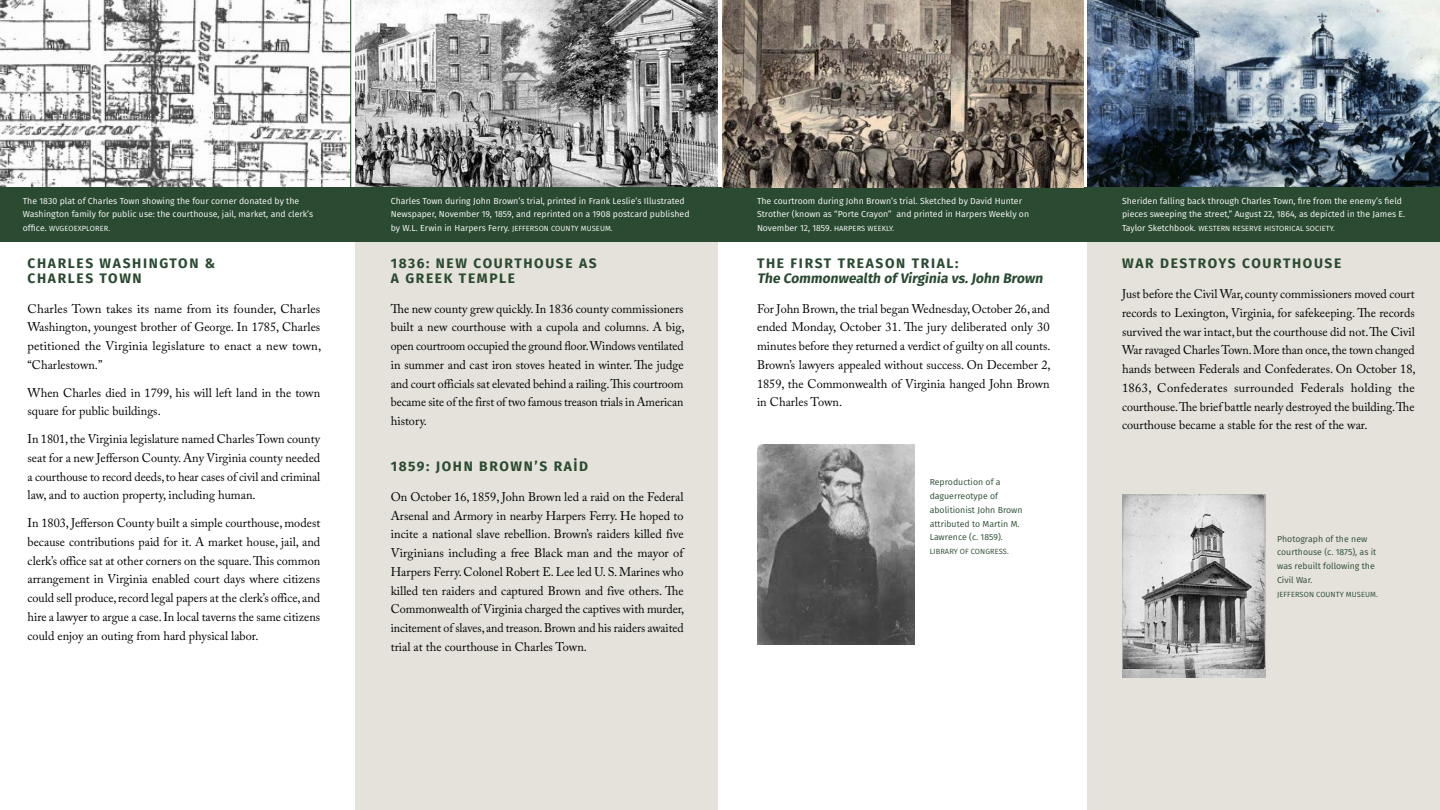
<style>
.page{position:relative;width:1440px;height:810px;background:#fff}
.page>*{position:absolute;margin:0;border:0;box-sizing:border-box;transform-origin:0 0}
.t1{font:700 13.75px/14.4px "Fira Sans";letter-spacing:.12em;color:#2a4a31}
.t2{font:12.5px/18.8px "Adobe Caslon Pro";color:#000;text-align:justify}
.t3{font:8.75px/13.8px "Fira Sans";color:#fff}
.t4{font:8.75px/13.8px "Fira Sans";color:#2a4a31}
.t5{font:7.5px "Fira Sans";letter-spacing:.01em;color:#fff}
.t6{font:7.5px "Fira Sans";letter-spacing:.01em;color:#2a4a31}
.s1{font-size:8.75px}
.s2{font-size:7.5px}
</style>
<div class="page">
<div style="left:1088px;top:0;width:352px;height:810px;background:#e4e2da"></div>
<div style="left:355px;top:0;width:363px;height:810px;background:#e4e2da"></div>
<img style="left:1088px;top:0;width:352px;height:188px">
<img style="left:355px;top:0;width:363px;height:188px">
<svg style="left:0;top:0;width:351px;height:188px"></svg>
<div style="left:0;top:188px;width:1440px;height:54px;background:#2a4a31"></div>
<img style="left:722px;top:0;width:361px;height:188px">
<img style="left:757px;top:445px;width:158px;height:200px">
<img style="left:1122px;top:495px;width:143px;height:182px">
<p class="t3" style="left:23px;top:194px;width:292px">The 1830 plat of Charles Town showing the four corner donated by the<br>Washington family for public use: the courthouse, jail, market, and clerk’s</p>
<p class="t5" style="left:23px;top:223px;width:89px"><span class="s1">office.</span> WVGEOEXPLORER.</p>
<p class="t1" style="left:28px;top:255px;width:189px">CHARLES WASHINGTON &amp;<br>CHARLES TOWN</p>
<p class="t2" style="left:28px;top:299px;width:295px">Charles Town takes its name from its founder, Charles Washington, youngest brother of George. In 1785, Charles petitioned the Virginia legislature to enact a new town, “Charlestown.”</p>
<p class="t2" style="left:28px;top:383px;width:294px">When Charles died in 1799, his will left land in the town square for public buildings.</p>
<p class="t2" style="left:28px;top:429px;width:294px">In 1801, the Virginia legislature named Charles Town county seat for a new Jefferson County. Any Virginia county needed a courthouse to record deeds, to hear cases of civil and criminal law, and to auction property, including human.</p>
<p class="t2" style="left:28px;top:513px;width:294px">In 1803, Jefferson County built a simple courthouse, modest because contributions paid for it. A market house, jail, and clerk’s office sat at other corners on the square. This common arrangement in Virginia enabled court days where citizens could sell produce, record legal papers at the clerk’s office, and hire a lawyer to argue a case. In local taverns the same citizens could enjoy an outing from hard physical labor.</p>
<p class="t3" style="left:391px;top:194px;width:300px">Charles Town during John Brown’s trial, printed in Frank Leslie’s Illustrated<br>Newspaper, November 19, 1859, and reprinted on a 1908 postcard published by W.L. Erwin in Harpers Ferry. <span class="s2">JEFFERSON COUNTY MUSEUM.</span></p>
<p class="t3" style="left:757px;top:194px;width:274px">The courtroom during John Brown’s trial. Sketched by David Hunter<br>Strother (known as “Porte Crayon” and printed in Harpers Weekly on<br>November 12, 1859. <span class="s2">HARPERS WEEKLY.</span></p>
<p class="t3" style="left:1122px;top:194px;width:285px">Sheriden falling back through Charles Town, fire from the enemy’s field pieces sweeping the street,” August 22, 1864, as depicted in the James E.</p>
<p class="t5" style="left:1122px;top:223px;width:214px"><span class="s1">Taylor Sketchbook.</span> WESTERN RESERVE HISTORICAL SOCIETY.</p>
<p class="t1" style="left:391px;top:255px;width:207px">1836: NEW COURTHOUSE AS<br>A GREEK TEMPLE</p>
<p class="t2" style="left:391px;top:299px;width:295px">The new county grew quickly. In 1836 county commissioners built a new courthouse with a cupola and columns. A big, open courtroom occupied the ground floor. Windows ventilated in summer and cast iron stoves heated in winter. The judge and court officials sat elevated behind a railing. This courtroom became site of the first of two famous treason trials in American history.</p>
<p class="t1" style="left:391px;top:458px;width:199px">1859: JOHN BROWN’S RAID</p>
<p class="t2" style="left:391px;top:487px;width:295px">On October 16, 1859, John Brown led a raid on the Federal Arsenal and Armory in nearby Harpers Ferry. He hoped to incite a national slave rebellion. Brown’s raiders killed five Virginians including a free Black man and the mayor of Harpers Ferry. Colonel Robert E. Lee led U. S. Marines who killed ten raiders and captured Brown and five others. The Commonwealth of Virginia charged the captives with murder, incitement of slaves, and treason. Brown and his raiders awaited trial at the courthouse in Charles Town.</p>
<p class="t1" style="left:757px;top:255px;width:290px">THE FIRST TREASON TRIAL:<br>The Commonwealth of Virginia vs.John Brown</p>
<p class="t2" style="left:757px;top:299px;width:295px">For John Brown, the trial began Wednesday, October 26, and ended Monday, October 31. The jury deliberated only 30 minutes before they returned a verdict of guilty on all counts.<br>Brown’s lawyers appealed without success. On December 2, 1859, the Commonwealth of Virginia hanged John Brown in Charles Town.</p>
<p class="t4" style="left:930px;top:475px;width:94px">Reproduction of a daguerreotype of abolitionist John Brown attributed to Martin M.<br>Lawrence (c. 1859).</p>
<p class="t6" style="left:930px;top:546px;width:81px">LIBRARY OF CONGRESS.</p>
<p class="t1" style="left:1122px;top:255px;width:221px">WAR DESTROYS COURTHOUSE</p>
<p class="t2" style="left:1122px;top:285px;width:295px">Just before the Civil War, county commissioners moved court records to Lexington, Virginia, for safekeeping. The records survived the war intact, but the courthouse did not. The Civil War ravaged Charles Town. More than once, the town changed hands between Federals and Confederates. On October 18, 1863, Confederates surrounded Federals holding the courthouse. The brief battle nearly destroyed the building. The courthouse became a stable for the rest of the war.</p>
<p class="t4" style="left:1277px;top:532px;width:101px">Photograph of the new courthouse (c. 1875), as it was rebuilt following the<br>Civil War.</p>
<p class="t6" style="left:1277px;top:589px;width:102px">JEFFERSON COUNTY MUSEUM.</p>
</div>
